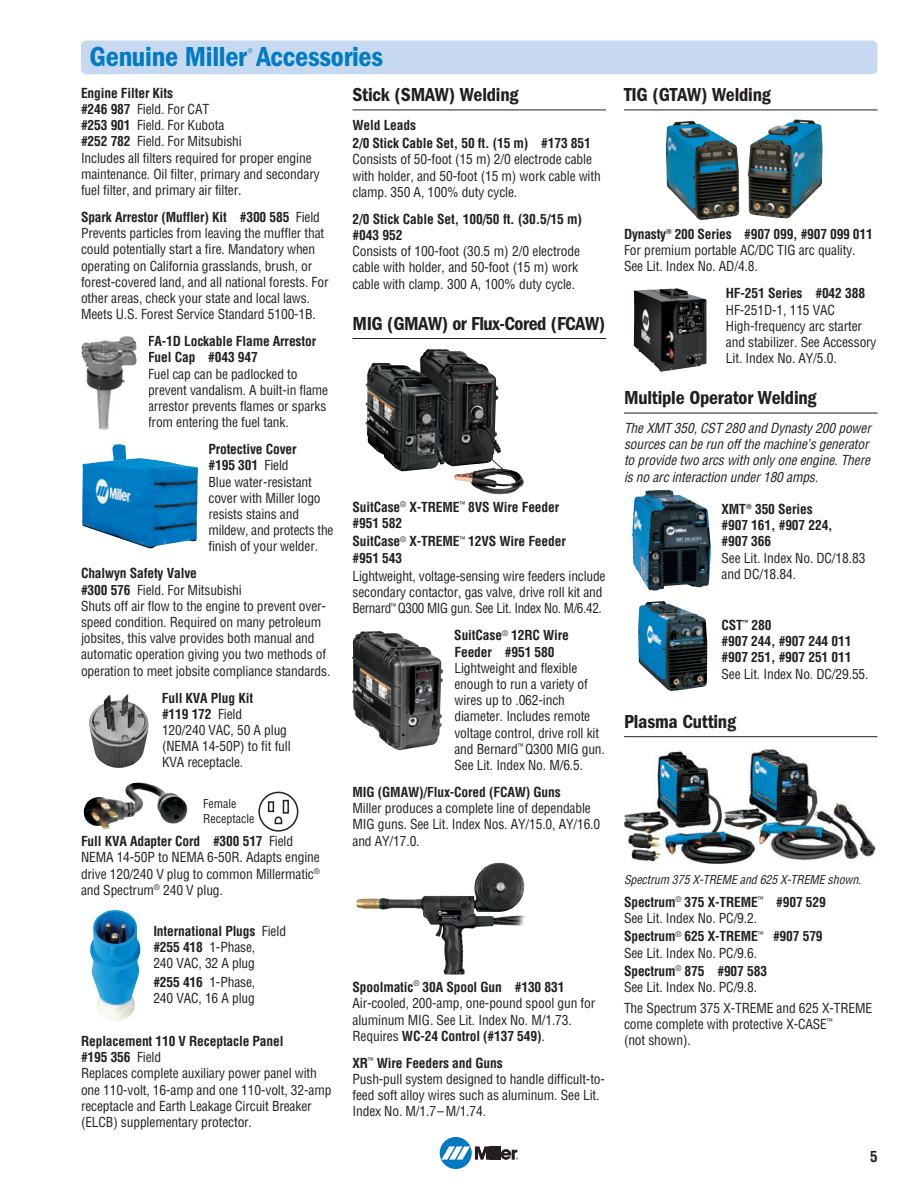
<style>
.page{position:relative;width:918px;height:1188px;background:#fff}
.page>*{position:absolute;margin:0;border:0;box-sizing:border-box;transform-origin:0 0}
.t1{font:28.5px "ITC Franklin Gothic Std Dm Cd";letter-spacing:-.01em;color:#007bc3}
.t2{font:19.5px "ITC Franklin Gothic Std Dm Cd";letter-spacing:-.01em;color:#231f20}
.t3{font:700 condensed 15px "Helvetica";color:#231f20}
.t4{font:condensed 13.5px/16.2px "Helvetica";letter-spacing:-.01em;color:#231f20}
.t5{font:700 condensed 13.5px/16.2px "Helvetica";letter-spacing:-.01em;color:#231f20}
.t6{font:italic condensed 13.5px/16.2px "Helvetica";color:#231f20}
.t7{font:italic condensed 12px "Helvetica";color:#231f20}
.t8{font:condensed 12px/14.4px "Helvetica";color:#231f20}
.t9{font:condensed 6px "Helvetica";color:#007bc3}
.s1{font-weight:700}
.s2{font-weight:400}
</style>
<div class="page">
<div style="left:440px;top:1137px;width:32px;height:32px;background:#0079c2;border-radius:50%"></div>
<hr style="left:493px;top:1146px;width:4px;height:14px;background:#231f20">
<hr style="left:497px;top:1146px;width:3px;height:14px;background:#231f20">
<svg style="left:441px;top:1146px;width:52px;height:14px"></svg>
<svg style="left:501px;top:1149px;width:17px;height:11px"></svg>
<hr style="left:353px;top:110px;width:253px;height:1px;background:#231f20">
<hr style="left:353px;top:338px;width:253px;height:1px;background:#231f20">
<hr style="left:624px;top:110px;width:253px;height:1px;background:#231f20">
<hr style="left:624px;top:413px;width:253px;height:1px;background:#231f20">
<hr style="left:624px;top:736px;width:253px;height:1px;background:#231f20">
<img style="left:638px;top:601px;width:69px;height:90px">
<img style="left:632px;top:490px;width:79px;height:101px">
<img style="left:634px;top:288px;width:73px;height:84px">
<img style="left:356px;top:862px;width:169px;height:113px">
<img style="left:666px;top:120px;width:157px;height:100px">
<img style="left:624px;top:749px;width:252px;height:115px">
<img style="left:83px;top:782px;width:105px;height:47px">
<img style="left:365px;top:349px;width:159px;height:146px">
<img style="left:353px;top:631px;width:90px;height:119px">
<img style="left:90px;top:910px;width:51px;height:111px">
<img style="left:81px;top:336px;width:56px;height:94px">
<img style="left:82px;top:444px;width:116px;height:105px">
<img style="left:89px;top:694px;width:60px;height:74px">
<div style="left:81px;top:40px;width:797px;height:34px;background:#c6d9f0;border-radius:5px"></div>
<svg style="left:259px;top:792px;width:39px;height:39px"></svg>
<div style="left:258px;top:792px;width:40px;height:40px;border:2px solid #231f20;border-radius:50%"></div>
<div style="left:268px;top:801px;width:6px;height:11px;border:2px solid #231f20"></div>
<div style="left:283px;top:800px;width:6px;height:14px;border:2px solid #231f20"></div>
<svg style="left:269px;top:802px;width:14px;height:23px"></svg>
<h1 class="t1" style="left:90px;top:47px;width:295px">Genuine Miller Accessories</h1>
<p class="t9" style="left:248px;top:48px;width:6px">®</p>
<p class="t4" style="left:81px;top:86px;width:240px"><span class="s1">Engine Filter Kits<br>#246 987</span> Field. For CAT<br><span class="s1">#253 901</span> Field. For Kubota<br><span class="s1">#252 782</span> Field. For Mitsubishi<br>Includes all filters required for proper engine maintenance. Oil filter, primary and secondary fuel filter, and primary air filter.</p>
<p class="t4" style="left:81px;top:210px;width:249px"><span class="s1">Spark Arrestor (Muffler) Kit #300 585</span> Field Prevents particles from leaving the muffler that could potentially start a fire. Mandatory when operating on California grasslands, brush, or forest-covered land, and all national forests. For other areas, check your state and local laws.<br>Meets U.S. Forest Service Standard 5100-1B.</p>
<p class="t5" style="left:148px;top:334px;width:170px">FA-1D Lockable Flame Arrestor<br>Fuel Cap #043 947</p>
<p class="t4" style="left:148px;top:367px;width:182px">Fuel cap can be padlocked to prevent vandalism. A built-in flame arrestor prevents flames or sparks from entering the fuel tank.</p>
<p class="t4" style="left:208px;top:442px;width:127px"><span class="s1">Protective Cover<br>#195 301</span> Field<br>Blue water-resistant cover with Miller logo resists stains and mildew, and protects the finish of your welder.</p>
<p class="t4" style="left:81px;top:567px;width:251px"><span class="s1">Chalwyn Safety Valve<br>#300 576</span> Field. For Mitsubishi<br>Shuts off air flow to the engine to prevent over&shy;speed condition. Required on many petroleum jobsites, this valve provides both manual and automatic operation giving you two methods of operation to meet jobsite compliance standards.</p>
<p class="t4" style="left:162px;top:691px;width:130px"><span class="s1">Full KVA Plug Kit<br>#119 172</span> Field<br>120/240 VAC, 50 A plug (NEMA 14-50P) to fit full<br>KVA receptacle.</p>
<p class="t8" style="left:203px;top:798px;width:53px">Female<br>Receptacle</p>
<p class="t4" style="left:81px;top:834px;width:240px"><span class="s1">Full KVA Adapter Cord #300 517</span> Field NEMA 14-50P to NEMA 6-50R. Adapts engine drive 120/240 V plug to common Millermatic<sup>® </sup>and Spectrum<sup>®</sup> 240 V plug.</p>
<p class="t4" style="left:153px;top:924px;width:134px"><span class="s1">International Plugs</span> Field <span class="s1">#255 418</span> 1-Phase,<br>240 VAC, 32 A plug</p>
<p class="t4" style="left:153px;top:975px;width:103px"><span class="s1">#255 416</span> 1-Phase,<br>240 VAC, 16 A plug</p>
<p class="t4" style="left:81px;top:1034px;width:252px"><span class="s1">Replacement 110 V Receptacle Panel<br>#195 356</span> Field<br>Replaces complete auxiliary power panel with one 110-volt, 16-amp and one 110-volt, 32-amp receptacle and Earth Leakage Circuit Breaker (ELCB) supplementary protector.</p>
<h2 class="t2" style="left:353px;top:88px;width:167px">Stick (SMAW) Welding</h2>
<p class="t5" style="left:353px;top:117px;width:240px;line-height:18.3px">Weld Leads<br>2/0 Stick Cable Set, 50 ft. (15 m) #173 851</p>
<p class="t4" style="left:353px;top:153px;width:250px">Consists of 50-foot (15 m) 2/0 electrode cable with holder, and 50-foot (15 m) work cable with clamp. 350 A, 100% duty cycle.</p>
<p class="t5" style="left:353px;top:212px;width:231px">2/0 Stick Cable Set, 100/50 ft. (30.5/15 m) #043 952</p>
<p class="t4" style="left:353px;top:244px;width:229px">Consists of 100-foot (30.5 m) 2/0 electrode cable with holder, and 50-foot (15 m) work cable with clamp. 300 A, 100% duty cycle.</p>
<h2 class="t2" style="left:353px;top:317px;width:254px">MIG (GMAW) or Flux-Cored (FCAW)</h2>
<p class="t5" style="left:353px;top:500px;width:208px">SuitCase<sup>®</sup> X-TREME<sup>™</sup> 8VS Wire Feeder #951 582</p>
<p class="t5" style="left:353px;top:535px;width:215px">SuitCase<sup>®</sup> X-TREME<sup>™</sup> 12VS Wire Feeder #951 543</p>
<p class="t4" style="left:353px;top:569px;width:255px">Lightweight, voltage-sensing wire feeders include secondary contactor, gas valve, drive roll kit and<br>Bernard<sup>™</sup> Q300 MIG gun. See Lit. Index No. M/6.42.</p>
<p class="t5" style="left:454px;top:628px;width:116px">SuitCase<sup>®</sup> 12RC Wire<br>Feeder #951 580</p>
<p class="t4" style="left:454px;top:661px;width:152px">Lightweight and flexible enough to run a variety of wires up to .062-inch diameter. Includes remote voltage control, drive roll kit and Bernard<sup>™</sup> Q300 MIG gun.<br>See Lit. Index No. M/6.5.</p>
<p class="t5" style="left:353px;top:785px;width:210px">MIG (GMAW)/Flux-Cored (FCAW) Guns</p>
<p class="t4" style="left:353px;top:801px;width:249px">Miller produces a complete line of dependable<br>MIG guns. See Lit. Index Nos. AY/15.0, AY/16.0 and AY/17.0.</p>
<p class="t4" style="left:353px;top:980px;width:244px"><span class="s1">Spoolmatic</span><sup>®</sup> <span class="s1">30A Spool Gun #130 831<br></span>Air-cooled, 200-amp, one-pound spool gun for aluminum MIG. See Lit. Index No. M/1.73.<br>Requires <span class="s1">WC-24 Control (#137 549)</span>.</p>
<p class="t4" style="left:353px;top:1056px;width:254px"><span class="s1">XR</span><sup>™</sup> <span class="s1">Wire Feeders and Guns<br></span>Push-pull system designed to handle difficult-to&shy;feed soft alloy wires such as aluminum. See Lit.<br>Index No. M/1.7– M/1.74.</p>
<h2 class="t2" style="left:624px;top:88px;width:148px">TIG (GTAW) Welding</h2>
<p class="t4" style="left:624px;top:227px;width:250px"><span class="s1">Dynasty</span><sup>®</sup> <span class="s1">200 Series #907 099, #907 099 011<br></span>For premium portable AC/DC TIG arc quality.<br>See Lit. Index No. AD/4.8.</p>
<p class="t5" style="left:726px;top:286px;width:141px">HF-251 Series #042 388</p>
<p class="t4" style="left:726px;top:303px;width:152px">HF-251D-1, 115 VAC<br>High-frequency arc starter and stabilizer. See Accessory<br>Lit. Index No. AY/5.0.</p>
<h2 class="t2" style="left:624px;top:391px;width:194px">Multiple Operator Welding</h2>
<p class="t6" style="left:624px;top:421px;width:251px">The XMT 350,CST 280 and Dy nasty 200 power sources can be run offthe machine’s generator to provide two arcs with only one engine.There is no arc interaction under180 amps.</p>
<p class="t5" style="left:722px;top:502px;width:113px">XMT<sup>®</sup> 350 Series #907 161, #907 224, #907 366</p>
<p class="t4" style="left:722px;top:551px;width:145px">See Lit. Index No. DC/18.83 and DC/18.84.</p>
<p class="t5" style="left:722px;top:618px;width:131px">CST<sup>™</sup> 280<br>#907 244, #907 244 011 #907 251, #907 251 011</p>
<p class="t4" style="left:722px;top:667px;width:149px">See Lit. Index No. DC/29.55.</p>
<h2 class="t2" style="left:624px;top:715px;width:114px">Plasma Cutting</h2>
<p class="t7" style="left:624px;top:875px;width:241px">Spectrum 375 X-TREME and 625 X-TREME shown.</p>
<p class="t5" style="left:624px;top:895px;width:203px">Spectrum<sup>®</sup> 375 X-TREME<sup>™</sup> #907 529<br><span class="s2">See Lit. Index No. PC/9.2.</span></p>
<p class="t5" style="left:624px;top:929px;width:200px">Spectrum<sup>®</sup> 625 X-TREME<sup>™</sup> #907 579<br><span class="s2">See Lit. Index No. PC/9.6.</span></p>
<p class="t4" style="left:624px;top:964px;width:145px"><span class="s1">Spectrum</span><sup>®</sup> <span class="s1">875 #907 583<br></span>See Lit. Index No. PC/9.8.</p>
<p class="t4" style="left:624px;top:1001px;width:250px">The Spectrum 375 X-TREME and 625 X-TREME come complete with protective X-CASE<sup>™<br></sup>(not shown).</p>
<p class="t3" style="left:870px;top:1151px;width:9px">5</p>
</div>
